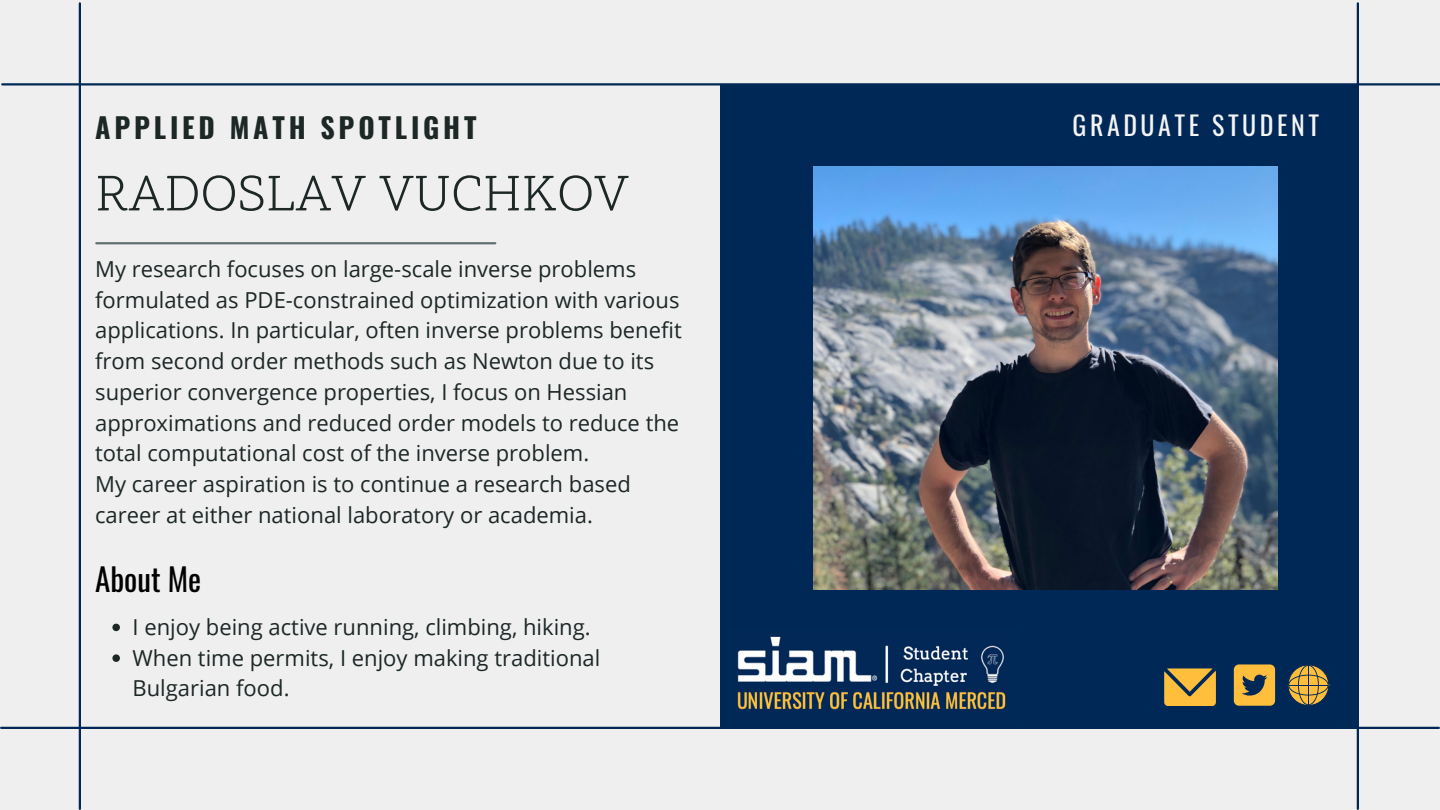
<style>
.page{position:relative;width:1440px;height:810px;background:#efefef}
.page>*{position:absolute;margin:0;border:0;box-sizing:border-box;transform-origin:0 0}
.t1{font:53.6px "Scope One";color:#1c2726}
.t2{font:31px "Oswald";color:#000}
.t3{font:700 28px "Oswald";letter-spacing:.135em;color:#1c2726}
.t4{font:26px "Oswald";letter-spacing:.135em;color:#f4f4f4}
.t5{font:22px/30.8px "Open Sans";color:#1c2726}
</style>
<div class="page">
<hr style="left:2px;top:83px;width:1438px;height:3px;background:#002856">
<hr style="left:1357px;top:3px;width:2px;height:806px;background:#002856">
<hr style="left:1px;top:727px;width:1438px;height:2px;background:#002856">
<div style="left:720px;top:86px;width:639px;height:643px;background:#002856"></div>
<hr style="left:79px;top:3px;width:2px;height:806px;background:#002856">
<img style="left:813px;top:166px;width:465px;height:424px">
<hr style="left:96px;top:242px;width:399px;height:2px;background:#61706e">
<img style="left:737px;top:636px;width:269px;height:74px">
<svg style="left:1164px;top:668px;width:52px;height:38px;background:#d7a73f"></svg>
<svg style="left:1288px;top:665px;width:41px;height:41px"></svg>
<hr style="left:1308px;top:665px;width:1px;height:40px;background:#002856">
<hr style="left:1289px;top:685px;width:39px;height:1px;background:#002856">
<svg style="left:1234px;top:664px;width:41px;height:42px"></svg>
<svg style="left:112px;top:624px;width:8px;height:7px"></svg>
<svg style="left:112px;top:654px;width:8px;height:8px"></svg>
<p class="t3" style="left:95px;top:106px;width:383px">APPLIED MATH SPOTLIGHT</p>
<p class="t4" style="left:1073px;top:105px;width:248px">GRADUATE STUDENT</p>
<p class="t1" style="left:95px;top:161px;width:535px">RADOSLAV VUCHKOV</p>
<p class="t5" style="left:95px;top:253px;width:588px">My research focuses on large-scale inverse problems formulated as PDE-constrained optimization with various applications. In particular, often inverse problems benefit from second order methods such as Newton due to its superior convergence properties, I focus on Hessian approximations and reduced order models to reduce the total computational cost of the inverse problem.</p>
<p class="t5" style="left:95px;top:468px;width:537px">My career aspiration is to continue a research based career at either national laboratory or academia.</p>
<p class="t2" style="left:95px;top:555px;width:108px">About Me</p>
<p class="t5" style="left:133px;top:611px;width:460px">I enjoy being active running, climbing, hiking.</p>
<p class="t5" style="left:133px;top:642px;width:469px">When time permits, I enjoy making traditional<br>Bulgarian food.</p>
</div>
